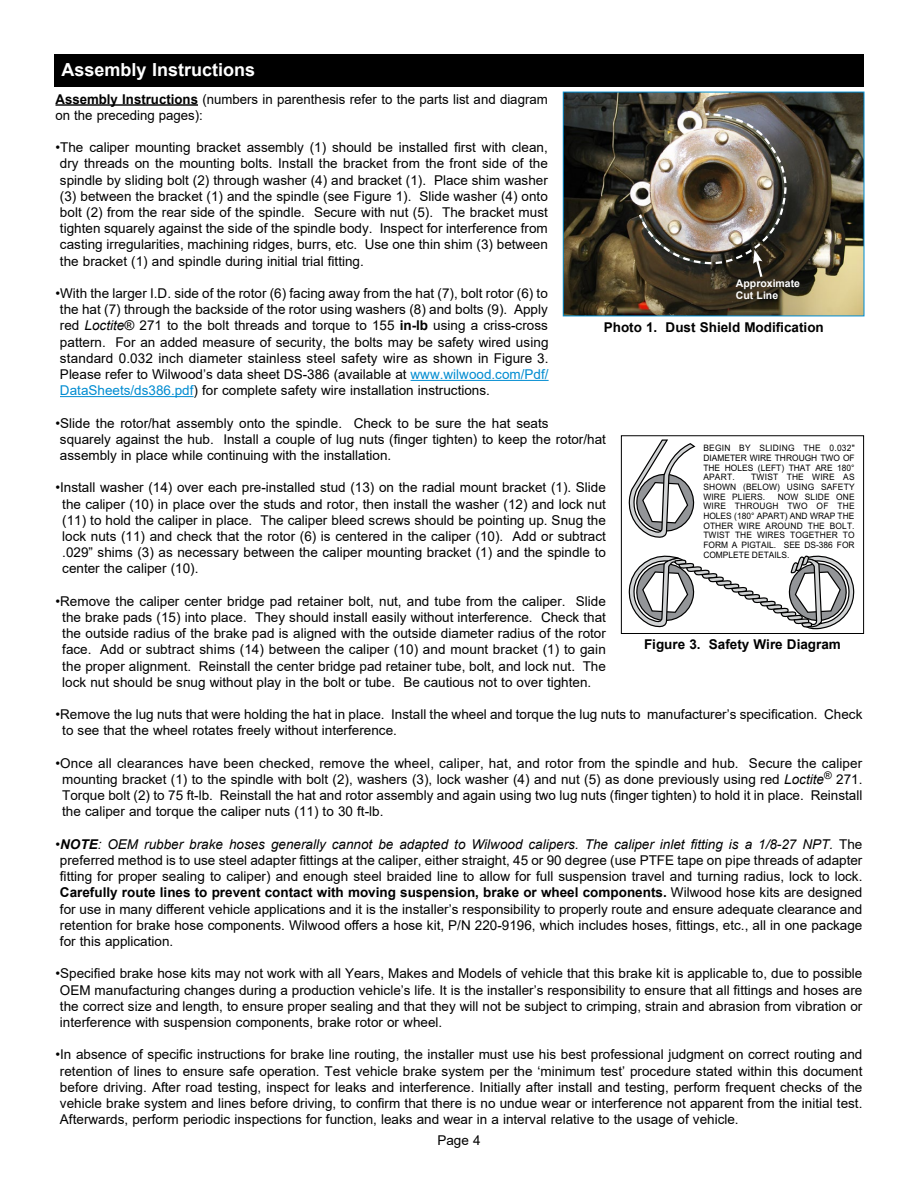
<style>
.page{position:relative;width:918px;height:1188px;background:#fff}
.page>*{position:absolute;margin:0;border:0;box-sizing:border-box;transform-origin:0 0}
.t1{font:700 18px "Arial";color:#fff}
.t2{font:13.5px/16.2px "Arial";color:#000;text-align:justify}
.t3{font:700 13.5px "Arial";color:#000}
.t4{font:700 10.5px/12.6px "Arial";color:#fff}
.t5{font:8.85px/9.6px "Arial";color:#000;text-align:justify;scale:.95 1}
.s1{font-weight:700}
.s2{font-style:italic}
.s3{color:#008cd1}
.s4{font-weight:700;font-style:italic}
</style>
<div class="page">
<hr style="left:56px;top:104px;width:142px;height:2px;background:#000">
<hr style="left:411px;top:380px;width:138px;height:1px;background:#008cd1">
<hr style="left:60px;top:396px;width:134px;height:1px;background:#008cd1">
<div style="left:54px;top:54px;width:810px;height:32px;background:#000"></div>
<svg style="left:629px;top:439px;width:226px;height:191px"></svg>
<div style="left:621px;top:435px;width:243px;height:199px;border:1px solid #000"></div>
<img style="left:565px;top:94px;width:297px;height:220px">
<img style="left:637px;top:112px;width:150px;height:167px">
<h1 class="t1" style="left:62px;top:57px;width:195px">Assembly Instructions</h1>
<p class="t2" style="left:56px;top:91px;width:494px"><span class="s1">Assembly Instructions</span> (numbers in parenthesis refer to the parts list and diagram on the preceding pages):</p>
<p class="t2" style="left:60px;top:139px;width:489px;text-indent:-4px">•The caliper mounting bracket assembly (1) should be installed first with clean, dry threads on the mounting bolts. Install the bracket from the front side of the spindle by sliding bolt (2) through washer (4) and bracket (1). Place shim washer (3) between the bracket (1) and the spindle (see Figure 1). Slide washer (4) onto bolt (2) from the rear side of the spindle. Secure with nut (5). The bracket must tighten squarely against the side of the spindle body. Inspect for interference from casting irregularities, machining ridges, burrs, etc. Use one thin shim (3) between the bracket (1) and spindle during initial trial fitting.</p>
<p class="t2" style="left:60px;top:285px;width:490px;text-indent:-4px">•With the larger I.D. side of the rotor (6) facing away from the hat (7), bolt rotor (6) to the hat (7) through the backside of the rotor using washers (8) and bolts (9). Apply red <span class="s2">Loctite</span>® 271 to the bolt threads and torque to 155 <span class="s1">in-lb</span> using a criss-cross pattern. For an added measure of security, the bolts may be safety wired using standard 0.032 inch diameter stainless steel safety wire as shown in Figure 3.<br>Please refer to Wilwood’s data sheet DS-386 (available at <span class="s3">www.wilwood.com/Pdf/ DataSheets/ds386.pdf</span>) for complete safety wire installation instructions.</p>
<p class="t2" style="left:60px;top:415px;width:547px;text-align:left;text-indent:-4px">•Slide the rotor/hat assembly onto the spindle. Check to be sure the hat seats<br>squarely against the hub. Install a couple of lug nuts (finger tighten) to keep the rotor/hat assembly in place while continuing with the installation.</p>
<p class="t2" style="left:62px;top:479px;width:545px;text-indent:-7px">•Install washer (14) over each pre-installed stud (13) on the radial mount bracket (1). Slide the caliper (10) in place over the studs and rotor, then install the washer (12) and lock nut (11) to hold the caliper in place. The caliper bleed screws should be pointing up. Snug the lock nuts (11) and check that the rotor (6) is centered in the caliper (10). Add or subtract .029” shims (3) as necessary between the caliper mounting bracket (1) and the spindle to center the caliper (10).</p>
<p class="t2" style="left:56px;top:593px;width:552px;text-align:center">•Remove the caliper center bridge pad retainer bolt, nut, and tube from the caliper. Slide the brake pads (15) into place. They should install easily without interference. Check that the outside radius of the brake pad is aligned with the outside diameter radius of the rotor face. Add or subtract shims (14) between the caliper (10) and mount bracket (1) to gain the proper alignment. Reinstall the center bridge pad retainer tube, bolt, and lock nut. The lock nut should be snug without play in the bolt or tube. Be cautious not to over tighten.</p>
<p class="t2" style="left:62px;top:706px;width:802px;text-indent:-7px">•Remove the lug nuts that were holding the hat in place. Install the wheel and torque the lug nuts to manufacturer’s specification. Check to see that the wheel rotates freely without interference.</p>
<p class="t2" style="left:62px;top:755px;width:802px;text-indent:-7px">•Once all clearances have been checked, remove the wheel, caliper, hat, and rotor from the spindle and hub. Secure the caliper mounting bracket (1) to the spindle with bolt (2), washers (3), lock washer (4) and nut (5) as done previously using red <span class="s2">Loctite</span><sup>®</sup> 271.<br>Torque bolt (2) to 75 ft-lb. Reinstall the hat and rotor assembly and again using two lug nuts (finger tighten) to hold it in place. Reinstall the caliper and torque the caliper nuts (11) to 30 ft-lb.</p>
<p class="t2" style="left:60px;top:836px;width:804px;text-indent:-4px">•<span class="s4">NOTE</span><span class="s2">: OEM rubber brake hoses generally cannot be adapted to Wilwood calipers. The caliper inlet fitting is a 1/8-27 NPT.</span> The preferred method is to use steel adapter fittings at the caliper, either straight, 45 or 90 degree (use PTFE tape on pipe threads of adapter fitting for proper sealing to caliper) and enough steel braided line to allow for full suspension travel and turning radius, lock to lock.<br><span class="s1">Carefully route lines to prevent contact with moving suspension, brake or wheel components.</span> Wilwood hose kits are designed for use in many different vehicle applications and it is the installer’s responsibility to properly route and ensure adequate clearance and retention for brake hose components. Wilwood offers a hose kit, P/N 220-9196, which includes hoses, fittings, etc., all in one package for this application.</p>
<p class="t2" style="left:60px;top:965px;width:804px;text-indent:-4px">•Specified brake hose kits may not work with all Years, Makes and Models of vehicle that this brake kit is applicable to, due to possible OEM manufacturing changes during a production vehicle’s life. It is the installer’s responsibility to ensure that all fittings and hoses are the correct size and length, to ensure proper sealing and that they will not be subject to crimping, strain and abrasion from vibration or interference with suspension components, brake rotor or wheel.</p>
<p class="t2" style="left:60px;top:1046px;width:804px;text-indent:-4px">•In absence of specific instructions for brake line routing, the installer must use his best professional judgment on correct routing and retention of lines to ensure safe operation. Test vehicle brake system per the ‘minimum test’ procedure stated within this document before driving. After road testing, inspect for leaks and interference. Initially after install and testing, perform frequent checks of the vehicle brake system and lines before driving, to confirm that there is no undue wear or interference not apparent from the initial test.<br>Afterwards, perform periodic inspections for function, leaks and wear in a interval relative to the usage of vehicle.</p>
<p class="t4" style="left:736px;top:277px;width:66px">Approximate<br>Cut Line</p>
<p class="t3" style="left:604px;top:318px;width:222px">Photo 1. Dust Shield Modification</p>
<p class="t5" style="left:703px;top:444px;width:161px">BEGIN BY SLIDING THE 0.032" DIAMETER WIRE THROUGH TWO OF THE HOLES (LEFT) THAT ARE 180° APART.</p>
<p class="t5" style="left:703px;top:473px;width:161px;text-indent:48px">TWIST THE WIRE AS SHOWN (BELOW) USING SAFETY WIRE PLIERS.</p>
<p class="t5" style="left:703px;top:493px;width:161px;text-indent:74px">NOW SLIDE ONE WIRE THROUGH TWO OF THE HOLES (180° APART) AND WRAP THE OTHER WIRE AROUND THE BOLT.<br>TWIST THE WIRES TOGETHER TO FORM A PIGTAIL. SEE DS-386 FOR COMPLETE DETAILS.</p>
<p class="t3" style="left:644px;top:635px;width:198px">Figure 3. Safety Wire Diagram</p>
<p class="t2" style="left:437px;top:1132px;width:45px">Page 4</p>
</div>
